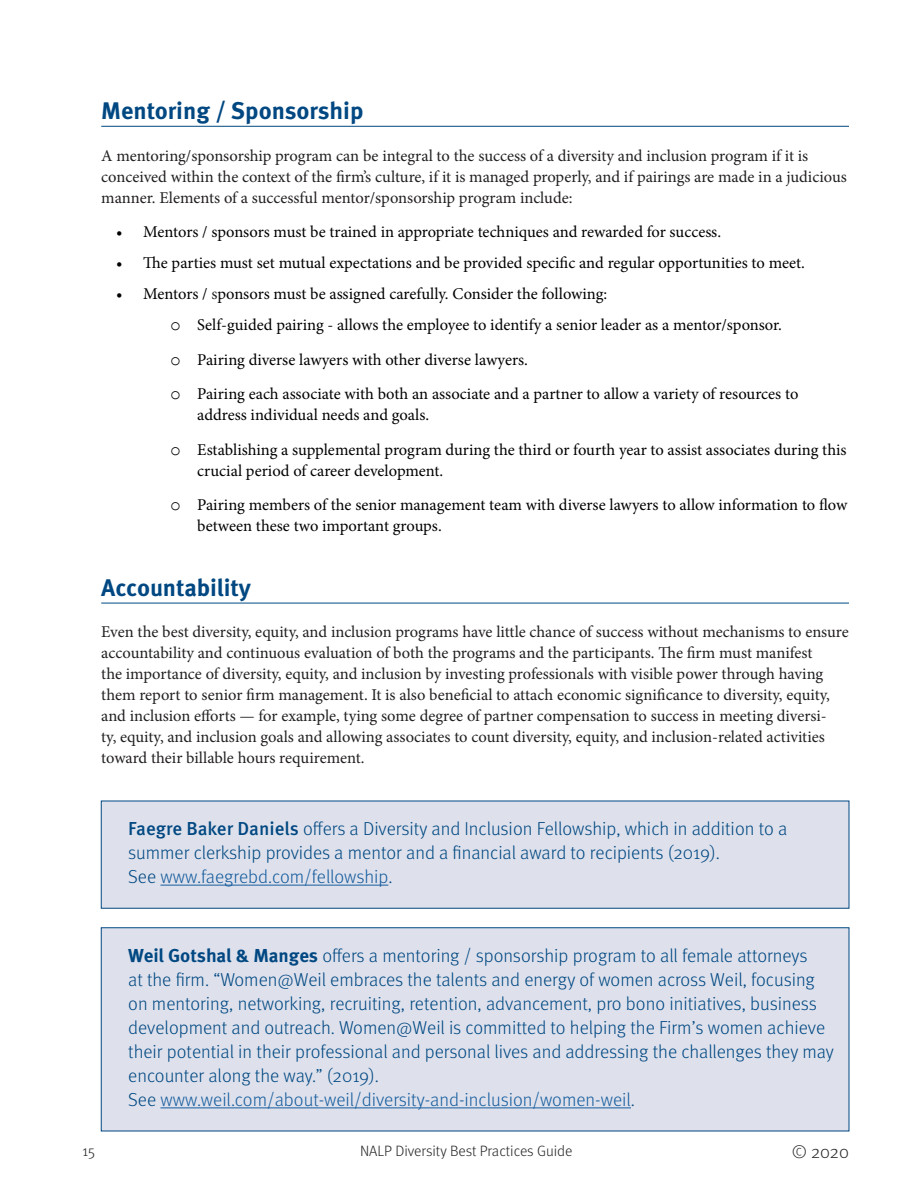
<style>
.page{position:relative;width:918px;height:1188px;background:#fff}
.page>*{position:absolute;margin:0;border:0;box-sizing:border-box;transform-origin:0 0}
.Heading_2{font:700 24px "Meta Pro";color:#014882}
.Box{font:300 18.75px/24px "Meta Pro";color:#014882}
.t1{font:300 18px "Meta Pro";color:#282526}
.Body{font:16.5px/21px "Minion Pro";letter-spacing:-.005em;color:#231f20}
.t2{font:16.5px/21px "Minion Pro";color:#000}
.t3{font:300 15px "Meta Pro";color:#282526}
.s1{color:#231f20}
.s2{font-family:"Courier New";font-size:18px}
.s3{font-weight:500}
.s4{color:#175d9e}
.s5{font-weight:700}
</style>
<div class="page">
<hr style="left:101px;top:126px;width:748px;height:1px;background:#014882">
<hr style="left:101px;top:603px;width:748px;height:1px;background:#014882">
<div style="left:101px;top:801px;width:748px;height:108px;background:#dee1ec"></div>
<hr style="left:160px;top:885px;width:228px;height:1px;background:#175d9e">
<div style="left:101px;top:927px;width:748px;height:204px;background:#dee1ec;border:1px solid #014882"></div>
<hr style="left:160px;top:1107px;width:471px;height:1px;background:#175d9e">
<p class="Heading_2" style="left:101px;top:92px;width:264px">Mentoring / Sponsorship</p>
<p class="Body" style="left:101px;top:145px;width:747px">A mentoring/sponsorship program can be integral to the success of a diversity and inclusion program if it is conceived within the context of the firm’s culture, if it is managed properly, and if pairings are made in a judicious manner. Elements of a successful mentor/sponsorship program include:</p>
<p class="t2" style="left:116px;top:221px;width:606px">• Mentors / sponsors must be trained in appropriate techniques and rewarded for success.</p>
<p class="t2" style="left:116px;top:252px;width:690px">• The parties must set mutual expectations and be provided specific and regular opportunities to meet.</p>
<p class="t2" style="left:116px;top:283px;width:493px">• Mentors / <span class="s1">s</span>ponsors must be assigned carefully. Consider the following:</p>
<p class="t2" style="left:170px;top:315px;width:613px"><span class="s2">o</span> Self-guided pairing - allows the employee to identify a senior leader as a mentor/sponsor.</p>
<p class="t2" style="left:170px;top:349px;width:359px"><span class="s2">o</span> Pairing diverse lawyers with other diverse lawyers.</p>
<p class="t2" style="left:197px;top:384px;width:603px;text-indent:-27px"><span class="s2">o</span> Pairing each associate with both an associate and a partner to allow a variety of resources to address individual needs and goals.</p>
<p class="t2" style="left:197px;top:439px;width:651px;text-indent:-27px"><span class="s2">o</span> Establishing a supplemental program during the third or fourth year to assist associates during this crucial period of career development.</p>
<p class="t2" style="left:197px;top:495px;width:652px;text-indent:-27px"><span class="s2">o</span> Pairing members of the senior management team with diverse lawyers to allow information to flow between these two important groups.</p>
<p class="Heading_2" style="left:101px;top:569px;width:151px">Accountability</p>
<p class="Body" style="left:101px;top:622px;width:749px">Even the best diversity, equity, and inclusion programs have little chance of success without mechanisms to ensure accountability and continuous evaluation of both the programs and the participants. The firm must manifest<br>the importance of diversity, equity, and inclusion by investing professionals with visible power through having them report to senior firm management. It is also beneficial to attach economic significance to diversity, equity, and inclusion efforts — for example, tying some degree of partner compensation to success in meeting diversi-<br>ty, equity, and inclusion goals and allowing associates to count diversity, equity, and inclusion-related activities toward their billable hours requirement.</p>
<p class="Box" style="left:128px;top:816px;width:661px"><span class="s3">Faegre Baker Daniels</span> offers a Diversity and Inclusion Fellowship, which in addition to a summer clerkship provides a mentor and a financial award to recipients (2019).<br>See <span class="s4">www.faegrebd.com/fellowship</span>.</p>
<p class="Box" style="left:128px;top:943px;width:707px"><span class="s5">Weil Gotshal &amp; Manges</span> offers a mentoring / sponsorship program to all female attorneys<br>at the firm. “Women@Weil embraces the talents and energy of women across Weil, focusing on mentoring, networking, recruiting, retention, advancement, pro bono initiatives, business development and outreach. Women@Weil is committed to helping the Firm’s women achieve their potential in their professional and personal lives and addressing the challenges they may encounter along the way.” (2019).<br>See <span class="s4">www.weil.com/about-weil/diversity-and-inclusion/women-weil</span>.</p>
<p class="t3" style="left:82px;top:1140px;width:14px">15</p>
<p class="t3" style="left:360px;top:1140px;width:214px">NALP Diversity Best Practices Guide</p>
<p class="t1" style="left:792px;top:1139px;width:59px">© 2020</p>
</div>
